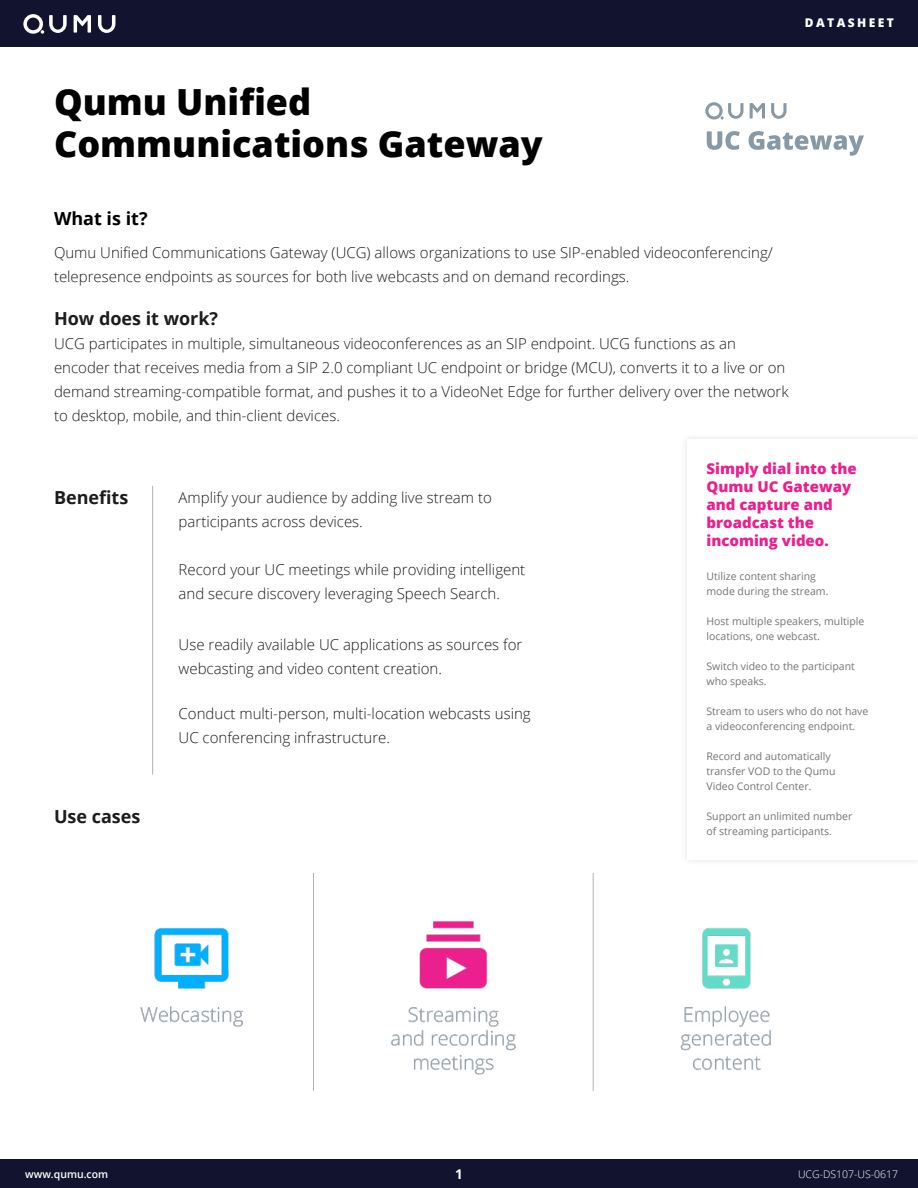
<style>
.page{position:relative;width:918px;height:1188px;background:#fff}
.page>*{position:absolute;margin:0;border:0;box-sizing:border-box;transform-origin:0 0}
.t1{font:800 36px/42px "Open Sans";color:#000}
.t2{font:700 18px "Open Sans";color:#1c1c1c}
.t3{font:700 18px "Open Sans";color:#000}
.t4{font:300 15px/24px "Open Sans";color:#1c1c1c}
.t5{font:800 15px/18px "Open Sans";color:#eb1f8e}
.t6{font:700 13.5px "Open Sans";color:#fff}
.t7{font:800 12px "Open Sans";letter-spacing:.2em;color:#fff}
.t8{font:10.5px/15px "Open Sans";color:#777373}
.t9{font:300 10.5px "Open Sans";color:#fff}
.t10{font:600 10.5px "Open Sans";color:#fff}
</style>
<div class="page">
<div style="left:0;top:0;width:918px;height:47px;background:#12142f"></div>
<div style="left:0;top:1159px;width:918px;height:29px;background:#12142f"></div>
<svg style="left:23px;top:14px;width:92px;height:20px"></svg>
<div style="left:680px;top:433px;width:238px;height:433px;background:#f8f8f8"></div>
<div style="left:687px;top:439px;width:231px;height:421px;background:#fff"></div>
<hr style="left:152px;top:486px;width:1px;height:289px;background:#aeb4b5">
<img style="left:140px;top:873px;width:631px;height:218px">
<svg style="left:705px;top:102px;width:82px;height:18px"></svg>
<svg style="left:707px;top:131px;width:33px;height:19px"></svg>
<svg style="left:749px;top:131px;width:115px;height:25px"></svg>
<p class="t7" style="left:805px;top:13px;width:90px">DATASHEET</p>
<h1 class="t1" style="left:54px;top:79px;width:490px">Qumu Unified<br>Communications Gateway</h1>
<p class="t3" style="left:54px;top:206px;width:95px">What is it?</p>
<p class="t4" style="left:54px;top:240px;width:720px">Qumu Unified Communications Gateway (UCG) allows organizations to use SIP-enabled videoconferencing/ telepresence endpoints as sources for both live webcasts and on demand recordings.</p>
<p class="t2" style="left:54px;top:306px;width:166px">How does it work?</p>
<p class="t4" style="left:54px;top:331px;width:736px">UCG participates in multiple, simultaneous videoconferences as an SIP endpoint. UCG functions as an encoder that receives media from a SIP 2.0 compliant UC endpoint or bridge (MCU), converts it to a live or on demand streaming-compatible format, and pushes it to a VideoNet Edge for further delivery over the network to desktop, mobile, and thin-client devices.</p>
<p class="t2" style="left:54px;top:485px;width:76px">Benefits</p>
<p class="t2" style="left:54px;top:804px;width:88px">Use cases</p>
<p class="t4" style="left:179px;top:486px;width:315px">Amplify your audience by adding live stream to participants across devices.</p>
<p class="t4" style="left:179px;top:558px;width:348px">Record your UC meetings while providing intelligent and secure discovery leveraging Speech Search.</p>
<p class="t4" style="left:179px;top:632px;width:345px">Use readily available UC applications as sources for webcasting and video content creation.</p>
<p class="t4" style="left:179px;top:701px;width:354px">Conduct multi-person, multi-location webcasts using<br>UC conferencing infrastructure.</p>
<p class="t5" style="left:706px;top:459px;width:152px">Simply dial into the<br>Qumu UC Gateway and capture and broadcast the incoming video.</p>
<p class="t8" style="left:706px;top:568px;width:123px">Utilize content sharing mode during the stream.</p>
<p class="t8" style="left:706px;top:613px;width:159px">Host multiple speakers, multiple locations, one webcast.</p>
<p class="t8" style="left:706px;top:658px;width:150px">Switch video to the participant who speaks.</p>
<p class="t8" style="left:706px;top:703px;width:163px">Stream to users who do not have a videoconferencing endpoint.</p>
<p class="t8" style="left:706px;top:748px;width:130px">Record and automatically transfer VOD to the Qumu<br>Video Control Center.</p>
<p class="t8" style="left:706px;top:808px;width:147px">Support an unlimited number of streaming participants.</p>
<p class="t10" style="left:25px;top:1167px;width:85px">www.qumu.com</p>
<p class="t6" style="left:455px;top:1165px;width:9px">1</p>
<p class="t9" style="left:798px;top:1167px;width:102px">UCG-DS107-US-0617</p>
</div>
